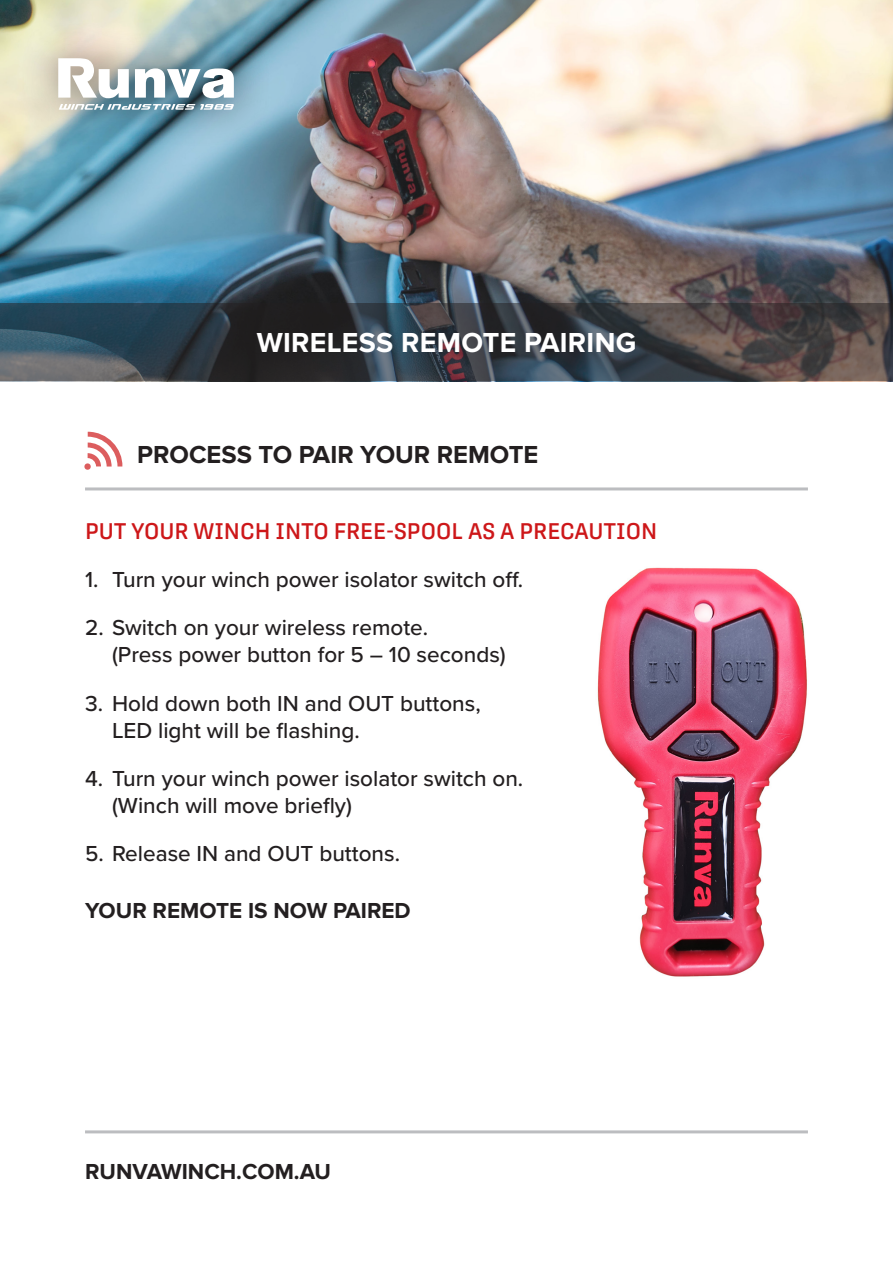
<style>
.page{position:relative;width:893px;height:1263px;background:#fff}
.page>*{position:absolute;margin:0;border:0;box-sizing:border-box;transform-origin:0 0}
.t1{font:700 28.5px "Proxima Nova";letter-spacing:.01em;color:#fff}
.t2{font:700 25.5px "Proxima Nova";color:#231f20}
.t3{font:500 22.5px/27px "Proxima Nova";color:#231f20}
.t4{font:500 22.5px "Protipo";color:#cd1719}
.t5{font:700 22.5px "Proxima Nova";color:#231f20}
</style>
<div class="page">
<img style="left:0;top:0;width:893px;height:303px">
<svg style="left:0;top:303px;width:893px;height:78px;background:#3b4046"></svg>
<div style="left:19px;top:20px;width:253px;height:128px;background:#231f20;opacity:.75"></div>
<svg style="left:135px;top:68px;width:99px;height:30px"></svg>
<svg style="left:58px;top:58px;width:71px;height:40px"></svg>
<svg style="left:59px;top:104px;width:175px;height:6px"></svg>
<hr style="left:85px;top:1130px;width:723px;height:3px;background:#bcbdc0">
<hr style="left:85px;top:487px;width:723px;height:3px;background:#bcbdc0">
<img style="left:597px;top:567px;width:210px;height:410px">
<svg style="left:84px;top:432px;width:39px;height:38px"></svg>
<p class="t1" style="left:257px;top:327px;width:381px">WIRELESS REMOTE PAIRING</p>
<p class="t2" style="left:137px;top:440px;width:403px">PROCESS TO PAIR YOUR REMOTE</p>
<p class="t4" style="left:85px;top:518px;width:574px">PUT YOUR WINCH INTO FREE-SPOOL AS A PRECAUTION</p>
<p class="t3" style="left:85px;top:565px;width:439px">1. Turn your winch power isolator switch off.</p>
<p class="t3" style="left:112px;top:613px;width:395px;text-indent:-27px">2. Switch on your wireless remote.<br>(Press power button for 5 – 10 seconds)</p>
<p class="t3" style="left:112px;top:689px;width:370px;text-indent:-27px">3. Hold down both IN and OUT buttons,<br>LED light will be flashing.</p>
<p class="t3" style="left:112px;top:764px;width:413px;text-indent:-27px">4. Turn your winch power isolator switch on. (Winch will move briefly)</p>
<p class="t3" style="left:85px;top:839px;width:316px">5. Release IN and OUT buttons.</p>
<p class="t5" style="left:85px;top:897px;width:327px">YOUR REMOTE IS NOW PAIRED</p>
<p class="t5" style="left:85px;top:1158px;width:247px">RUNVAWINCH.COM.AU</p>
</div>
